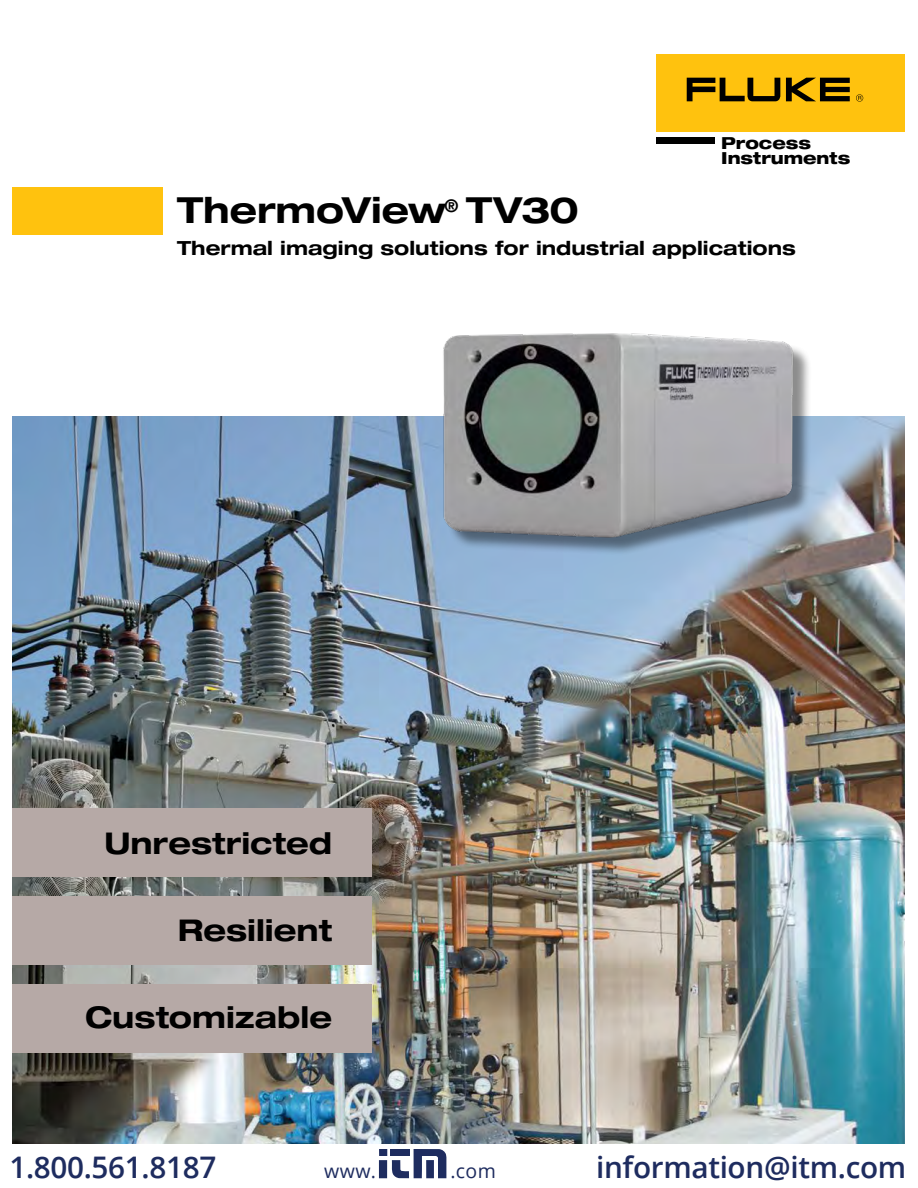
<style>
.page{position:relative;width:918px;height:1188px;background:#fff}
.page>*{position:absolute;margin:0;border:0;box-sizing:border-box;transform-origin:0 0}
.t1{font:700 expanded 36px "Helvetica Neue LT Std";color:#000}
.t2{font:700 expanded 30px "Helvetica Neue LT Std";color:#000}
.t3{font:600 29.7px "Open Sans";letter-spacing:-.01em;color:#1e2c5f}
.t4{font:700 expanded 19.5px "Helvetica Neue LT Std";color:#000}
.t5{font:19.5px "Open Sans";letter-spacing:.02em;color:#1e2c5f}
.t6{font:800 expanded 16.65px/15.5px "Helvetica Neue LT Std";letter-spacing:-.005em;color:#000}
</style>
<div class="page">
<img style="left:12px;top:417px;width:893px;height:727px">
<div style="left:656px;top:54px;width:249px;height:77px;background:#ffc20e"></div>
<svg style="left:687px;top:78px;width:163px;height:23px"></svg>
<div style="left:656px;top:137px;width:59px;height:6px;background:#000"></div>
<svg style="left:856px;top:94px;width:7px;height:8px"></svg>
<div style="left:12px;top:808px;width:360px;height:69px;background:#b6a9a6"></div>
<div style="left:12px;top:896px;width:360px;height:69px;background:#b6a9a6"></div>
<div style="left:12px;top:984px;width:360px;height:69px;background:#b6a9a6"></div>
<img style="left:425px;top:333px;width:394px;height:249px">
<div style="left:12px;top:187px;width:150px;height:47px;background:#ffc20e"></div>
<div style="left:379px;top:1149px;width:8px;height:7px;background:#1e2c5f"></div>
<div style="left:379px;top:1160px;width:8px;height:18px;background:#1e2c5f"></div>
<svg style="left:391px;top:1149px;width:55px;height:29px"></svg>
<p class="t6" style="left:721px;top:135px;width:131px">Process<br>Instruments</p>
<h1 class="t1" style="left:177px;top:188px;width:403px">ThermoView<sup>®</sup> TV30</h1>
<p class="t4" style="left:177px;top:236px;width:620px">Thermal imaging solutions for industrial applications</p>
<h2 class="t2" style="left:104px;top:824px;width:229px">Unrestricted</h2>
<h2 class="t2" style="left:178px;top:911px;width:156px">Resilient</h2>
<h2 class="t2" style="left:85px;top:998px;width:249px">Customizable</h2>
<h3 class="t3" style="left:9px;top:1147px;width:208px">1.800.561.8187</h3>
<p class="t5" style="left:324px;top:1158px;width:53px">www.</p>
<p class="t5" style="left:450px;top:1158px;width:47px">.com</p>
<h3 class="t3" style="left:596px;top:1147px;width:312px">information@itm.com</h3>
</div>
